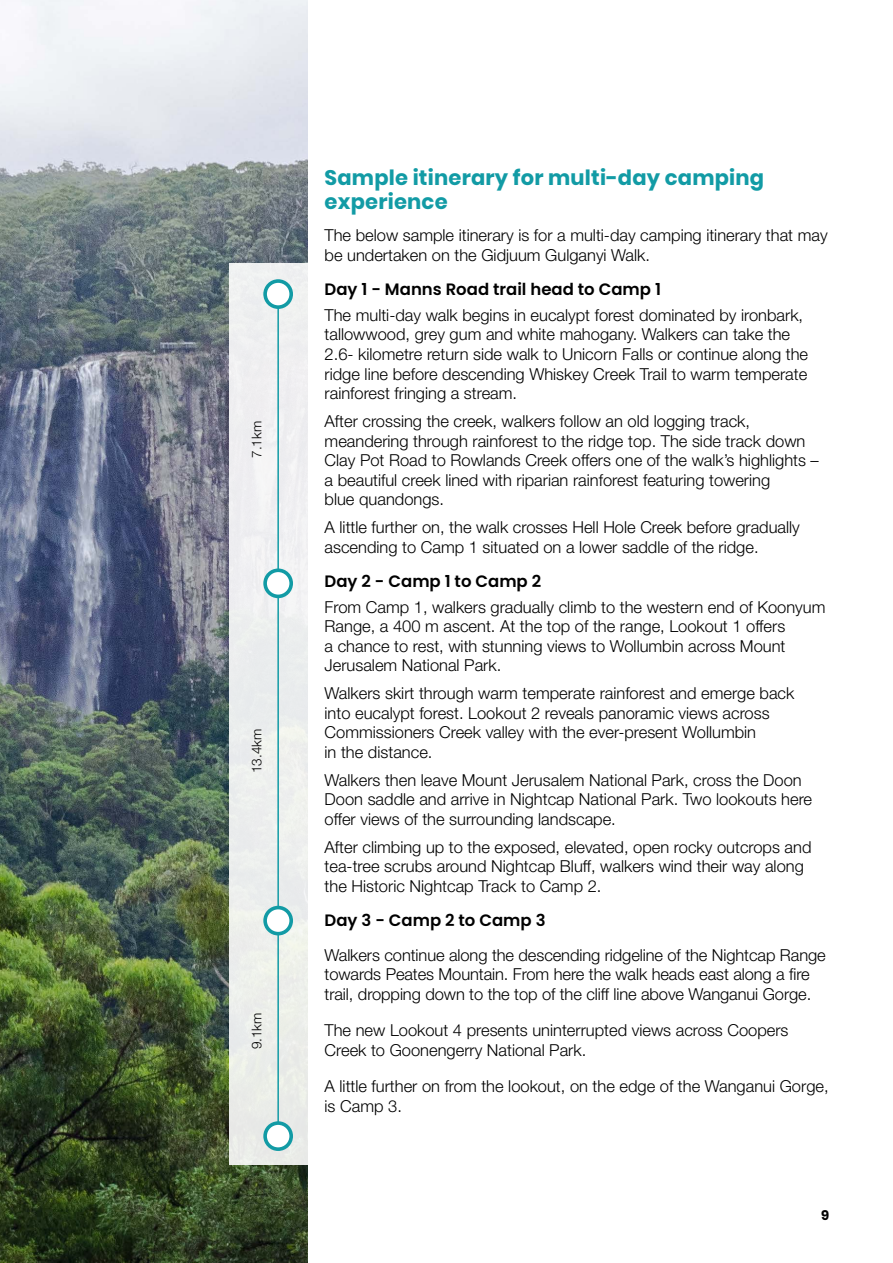
<style>
.page{position:relative;width:893px;height:1263px;background:#fff}
.page>*{position:absolute;margin:0;border:0;box-sizing:border-box;transform-origin:0 0}
.t1{font:700 21px/24px "Poppins";letter-spacing:.01em;color:#129ba5}
.t2{font:300 16.5px/19.5px "Helvetica Neue LT Std";color:#000}
.t3{font:600 16.5px "Poppins";color:#000}
.t4{font:300 13.5px "Helvetica Neue LT Std";color:#000}
.t5{font:700 13.5px "Poppins";color:#000}
</style>
<div class="page">
<img style="left:0;top:0;width:308px;height:1263px">
<div style="left:230px;top:264px;width:85px;height:901px;background:linear-gradient(to right,#eaecec,#f3f4f3)"></div>
<hr style="left:277px;top:308px;width:2px;height:828px;background:#129ba5">
<div style="left:265px;top:281px;width:26px;height:26px;background:#fff;border-radius:50%"></div>
<div style="left:263px;top:279px;width:30px;height:30px;border:4px solid #129ba5;border-radius:50%"></div>
<div style="left:265px;top:570px;width:26px;height:26px;background:#fff;border-radius:50%"></div>
<div style="left:263px;top:568px;width:30px;height:30px;border:4px solid #129ba5;border-radius:50%"></div>
<div style="left:265px;top:907px;width:26px;height:27px;background:#fff;border-radius:50%"></div>
<div style="left:263px;top:906px;width:30px;height:29px;border:4px solid #129ba5;border-radius:50%"></div>
<div style="left:265px;top:1123px;width:26px;height:26px;background:#fff;border-radius:50%"></div>
<div style="left:263px;top:1121px;width:30px;height:30px;border:4px solid #129ba5;border-radius:50%"></div>
<p class="t4" style="left:249px;top:458px;width:38px;rotate:-90deg">7.1km</p>
<p class="t4" style="left:249px;top:773px;width:46px;rotate:-90deg">13.4km</p>
<p class="t4" style="left:249px;top:1049px;width:38px;rotate:-90deg">9.1km</p>
<p class="t1" style="left:325px;top:166px;width:441px">Sample itinerary for multi-day camping experience</p>
<p class="t2" style="left:325px;top:225px;width:505px">The below sample itinerary is for a multi-day camping itinerary that may be undertaken on the Gidjuum Gulganyi Walk.</p>
<p class="t3" style="left:325px;top:280px;width:338px">Day 1 - Manns Road trail head to Camp 1</p>
<p class="t2" style="left:325px;top:305px;width:485px">The multi-day walk begins in eucalypt forest dominated by ironbark, tallowwood, grey gum and white mahogany. Walkers can take the 2.6- kilometre return side walk to Unicorn Falls or continue along the ridge line before descending Whiskey Creek Trail to warm temperate rainforest fringing a stream.</p>
<p class="t2" style="left:325px;top:411px;width:496px">After crossing the creek, walkers follow an old logging track, meandering through rainforest to the ridge top. The side track down Clay Pot Road to Rowlands Creek offers one of the walk’s highlights – a beautiful creek lined with riparian rainforest featuring towering<br>blue quandongs.</p>
<p class="t2" style="left:325px;top:517px;width:477px">A little further on, the walk crosses Hell Hole Creek before gradually ascending to Camp 1 situated on a lower saddle of the ridge.</p>
<p class="t3" style="left:325px;top:572px;width:218px">Day 2 - Camp 1 to Camp 2</p>
<p class="t2" style="left:325px;top:597px;width:502px">From Camp 1, walkers gradually climb to the western end of Koonyum Range, a 400 m ascent. At the top of the range, Lookout 1 offers<br>a chance to rest, with stunning views to Wollumbin across Mount Jerusalem National Park.</p>
<p class="t2" style="left:325px;top:683px;width:471px">Walkers skirt through warm temperate rainforest and emerge back into eucalypt forest. Lookout 2 reveals panoramic views across Commissioners Creek valley with the ever-present Wollumbin<br>in the distance.</p>
<p class="t2" style="left:325px;top:770px;width:489px">Walkers then leave Mount Jerusalem National Park, cross the Doon<br>Doon saddle and arrive in Nightcap National Park. Two lookouts here offer views of the surrounding landscape.</p>
<p class="t2" style="left:325px;top:837px;width:488px">After climbing up to the exposed, elevated, open rocky outcrops and tea-tree scrubs around Nightcap Bluff, walkers wind their way along the Historic Nightcap Track to Camp 2.</p>
<p class="t3" style="left:325px;top:911px;width:222px">Day 3 - Camp 2 to Camp 3</p>
<p class="t2" style="left:325px;top:945px;width:503px">Walkers continue along the descending ridgeline of the Nightcap Range towards Peates Mountain. From here the walk heads east along a fire trail, dropping down to the top of the cliff line above Wanganui Gorge.</p>
<p class="t2" style="left:325px;top:1020px;width:465px">The new Lookout 4 presents uninterrupted views across Coopers<br>Creek to Goonengerry National Park.</p>
<p class="t2" style="left:325px;top:1076px;width:506px">A little further on from the lookout, on the edge of the Wanganui Gorge, is Camp 3.</p>
<p class="t5" style="left:821px;top:1208px;width:10px">9</p>
</div>
